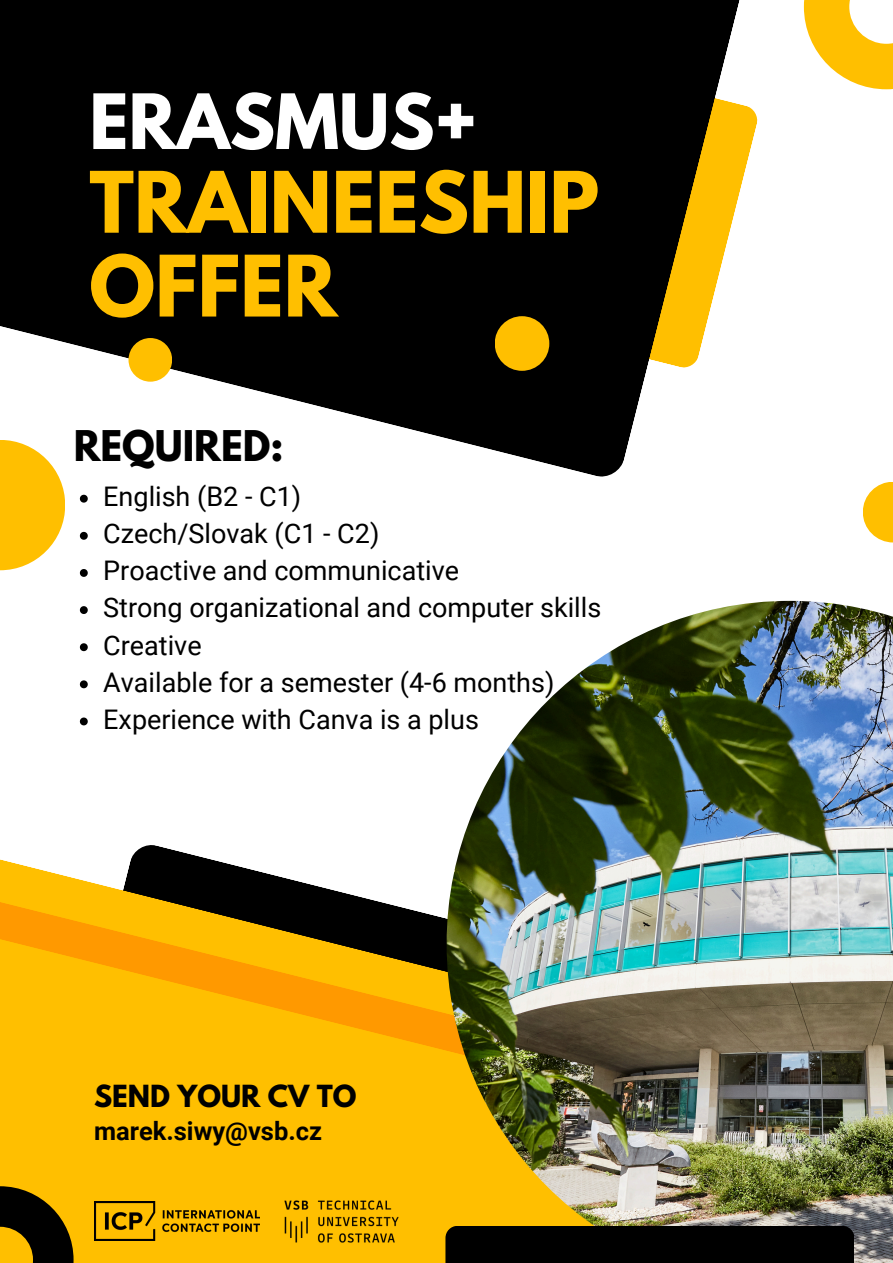
<style>
.page{position:relative;width:893px;height:1263px;background:#fff}
.page>*{position:absolute;margin:0;border:0;box-sizing:border-box;transform-origin:0 0}
.t1{font:700 75px/83.8px "League Spartan";color:#ffbf00}
.t2{font:700 67.5px "League Spartan";color:#fff}
.t3{font:700 37.5px "League Spartan";color:#000}
.t4{font:27px "Roboto";color:#000}
.t5{font:700 27px "League Spartan";color:#000}
.t6{font:700 25.5px "Roboto";color:#000}
</style>
<div class="page">
<svg style="left:749px;top:107px;width:9px;height:47px"></svg>
<svg style="left:0;top:0;width:749px;height:477px;fill:#000"></svg>
<svg style="left:0;top:852px;width:446px;height:411px;fill:#ffbf00"></svg>
<svg style="left:0;top:889px;width:446px;height:284px;background:#e7a903"></svg>
<img style="left:446px;top:601px;width:447px;height:662px">
<div style="left:445px;top:1226px;width:409px;height:37px;background:#000"></div>
<svg style="left:804px;top:0;width:89px;height:89px;fill:#ffbf00"></svg>
<svg style="left:0;top:1186px;width:74px;height:77px;background:#614800"></svg>
<svg style="left:0;top:440px;width:65px;height:130px;fill:#ffbf00"></svg>
<div style="left:495px;top:316px;width:54px;height:55px;background:#ffbf00;border-radius:50%"></div>
<div style="left:128px;top:338px;width:44px;height:44px;background:#ffbf00;border-radius:50%"></div>
<svg style="left:863px;top:482px;width:30px;height:60px;fill:#ffbf00"></svg>
<img style="left:94px;top:1201px;width:165px;height:39px">
<img style="left:259px;top:1173px;width:165px;height:90px">
<svg style="left:80px;top:495px;width:8px;height:8px"></svg>
<svg style="left:80px;top:532px;width:8px;height:8px"></svg>
<svg style="left:80px;top:569px;width:8px;height:8px"></svg>
<svg style="left:80px;top:606px;width:8px;height:8px"></svg>
<svg style="left:80px;top:643px;width:8px;height:8px"></svg>
<svg style="left:80px;top:680px;width:8px;height:8px"></svg>
<svg style="left:80px;top:717px;width:8px;height:8px"></svg>
<h1 class="t2" style="left:89px;top:88px;width:389px">ERASMUS+</h1>
<h3 class="t1" style="left:89px;top:170px;width:511px">TRAINEESHIP<br>OFFER</h3>
<p class="t3" style="left:74px;top:428px;width:211px">REQUIRED:</p>
<p class="t4" style="left:103px;top:481px;width:199px">English (B2 - C1)</p>
<p class="t4" style="left:103px;top:518px;width:278px">Czech/Slovak (C1 - C2)</p>
<p class="t4" style="left:103px;top:555px;width:357px">Proactive and communicative</p>
<p class="t4" style="left:103px;top:592px;width:499px">Strong organizational and computer skills</p>
<h4 class="t4" style="left:103px;top:629px;width:100px">Creative</h4>
<h5 class="t4" style="left:103px;top:667px;width:452px">Available for a semester (4-6 months)</h5>
<p class="t4" style="left:103px;top:704px;width:377px">Experience with Canva is a plus</p>
<p class="t5" style="left:94px;top:1083px;width:264px">SEND YOUR CV TO</p>
<p class="t6" style="left:94px;top:1116px;width:230px">marek.siwy@vsb.cz</p>
</div>
